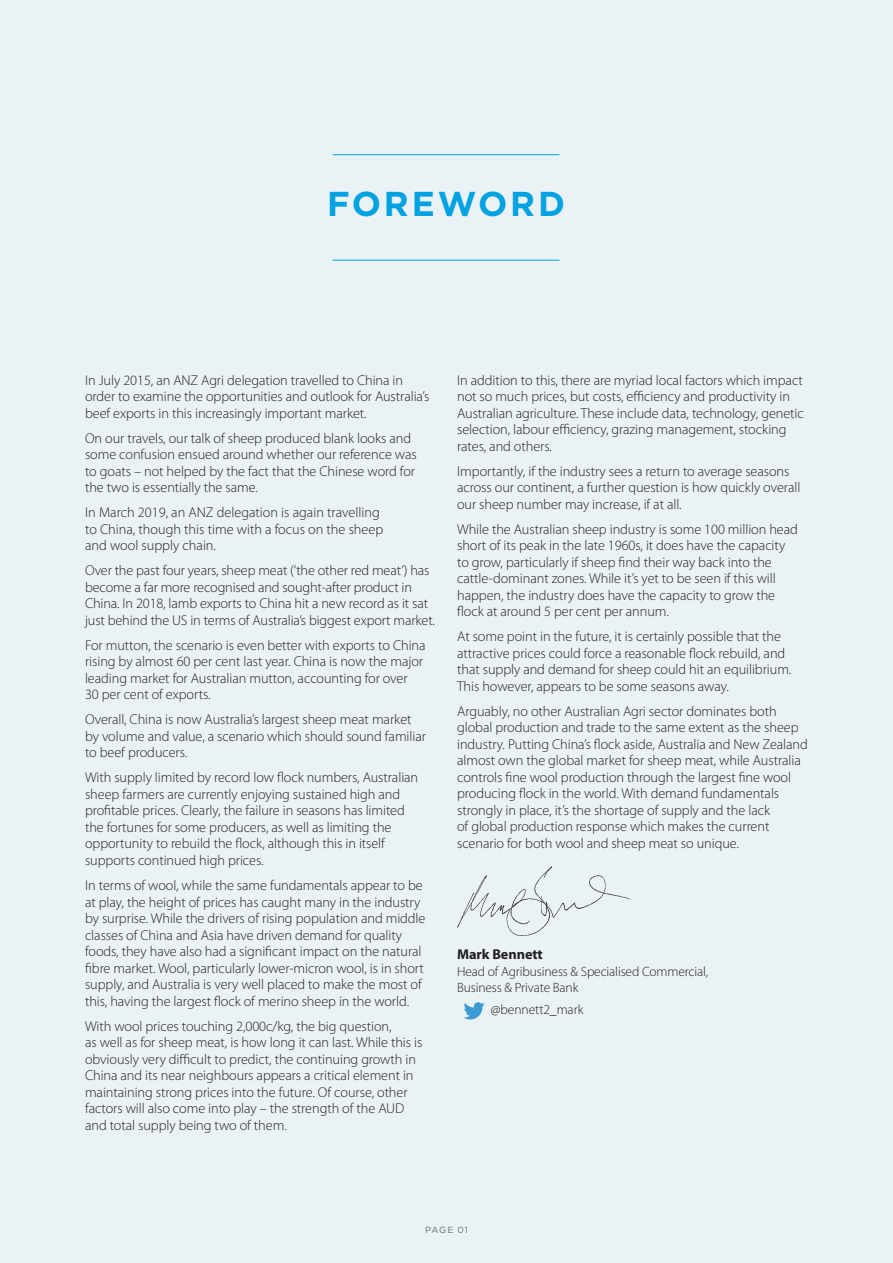
<style>
.page{position:relative;width:893px;height:1263px;background:#eaf2f6}
.page>*{position:absolute;margin:0;border:0;box-sizing:border-box;transform-origin:0 0}
.t1{font:700 34.5px "Gotham";letter-spacing:.08em;color:#00a2e1}
._15_Broch_Body_9_5_1{font:300 14.25px/16.5px "Myriad Pro";letter-spacing:-.005em;color:#231f20}
._15_Broch_Body_9_5_1-2{font:700 14.25px "Myriad Pro";letter-spacing:-.005em;color:#231f20}
._15_Broch_Body_9_5_1-3{font:300 13.5px/16.5px "Myriad Pro";letter-spacing:-.01em;color:#231f20}
.t2{font:9px "Gotham";letter-spacing:.08em;color:#696b73}
</style>
<div class="page">
<hr style="left:333px;top:154px;width:226px;height:1px;background:#00a2e1">
<hr style="left:333px;top:260px;width:226px;height:1px;background:#00a2e1">
<img style="left:457px;top:866px;width:174px;height:71px">
<svg style="left:463px;top:1002px;width:22px;height:17px"></svg>
<p class="t1" style="left:327px;top:181px;width:239px">FOREWORD</p>
<p class="_15_Broch_Body_9_5_1" style="left:85px;top:372px;width:346px">In July 2015, an ANZ Agri delegation travelled to China in order to examine the opportunities and outlook for Australia’s beef exports in this increasingly important market.</p>
<p class="_15_Broch_Body_9_5_1" style="left:85px;top:430px;width:333px">On our travels, our talk of sheep produced blank looks and some confusion ensued around whether our reference was to goats – not helped by the fact that the Chinese word for the two is essentially the same.</p>
<p class="_15_Broch_Body_9_5_1" style="left:85px;top:504px;width:300px">In March 2019, an ANZ delegation is again travelling to China, though this time with a focus on the sheep and wool supply chain.</p>
<p class="_15_Broch_Body_9_5_1" style="left:85px;top:562px;width:352px">Over the past four years, sheep meat (‘the other red meat’) has become a far more recognised and sought-after product in China. In 2018, lamb exports to China hit a new record as it sat just behind the US in terms of Australia’s biggest export market.</p>
<p class="_15_Broch_Body_9_5_1" style="left:85px;top:637px;width:342px">For mutton, the scenario is even better with exports to China rising by almost 60 per cent last year. China is now the major leading market for Australian mutton, accounting for over<br>30 per cent of exports.</p>
<p class="_15_Broch_Body_9_5_1" style="left:85px;top:711px;width:342px">Overall, China is now Australia’s largest sheep meat market by volume and value, a scenario which should sound familiar to beef producers.</p>
<p class="_15_Broch_Body_9_5_1" style="left:85px;top:769px;width:335px">With supply limited by record low flock numbers, Australian sheep farmers are currently enjoying sustained high and profitable prices. Clearly, the failure in seasons has limited the fortunes for some producers, as well as limiting the opportunity to rebuild the flock, although this in itself supports continued high prices.</p>
<p class="_15_Broch_Body_9_5_1" style="left:85px;top:877px;width:342px">In terms of wool, while the same fundamentals appear to be at play, the height of prices has caught many in the industry by surprise. While the drivers of rising population and middle classes of China and Asia have driven demand for quality foods, they have also had a significant impact on the natural fibre market. Wool, particularly lower-micron wool, is in short supply, and Australia is very well placed to make the most of this, having the largest flock of merino sheep in the world.</p>
<p class="_15_Broch_Body_9_5_1" style="left:85px;top:1017px;width:339px">With wool prices touching 2,000c/kg, the big question,<br>as well as for sheep meat, is how long it can last. While this is obviously very difficult to predict, the continuing growth in China and its near neighbours appears a critical element in maintaining strong prices into the future. Of course, other factors will also come into play – the strength of the AUD and total supply being two of them.</p>
<p class="_15_Broch_Body_9_5_1" style="left:457px;top:372px;width:348px">In addition to this, there are myriad local factors which impact not so much prices, but costs, efficiency and productivity in Australian agriculture. These include data, technology, genetic selection, labour efficiency, grazing management, stocking rates, and others.</p>
<p class="_15_Broch_Body_9_5_1" style="left:457px;top:463px;width:345px">Importantly, if the industry sees a return to average seasons across our continent, a further question is how quickly overall our sheep number may increase, if at all.</p>
<p class="_15_Broch_Body_9_5_1" style="left:457px;top:521px;width:342px">While the Australian sheep industry is some 100 million head short of its peak in the late 1960s, it does have the capacity to grow, particularly if sheep find their way back into the cattle-dominant zones. While it’s yet to be seen if this will happen, the industry does have the capacity to grow the flock at around 5 per cent per annum.</p>
<p class="_15_Broch_Body_9_5_1" style="left:457px;top:628px;width:336px">At some point in the future, it is certainly possible that the attractive prices could force a reasonable flock rebuild, and that supply and demand for sheep could hit an equilibrium.<br>This however, appears to be some seasons away.</p>
<p class="_15_Broch_Body_9_5_1" style="left:457px;top:703px;width:352px">Arguably, no other Australian Agri sector dominates both global production and trade to the same extent as the sheep industry. Putting China’s flock aside, Australia and New Zealand almost own the global market for sheep meat, while Australia controls fine wool production through the largest fine wool producing flock in the world. With demand fundamentals strongly in place, it’s the shortage of supply and the lack<br>of global production response which makes the current scenario for both wool and sheep meat so unique.</p>
<p class="_15_Broch_Body_9_5_1-2" style="left:457px;top:945px;width:87px">Mark Bennett</p>
<p class="_15_Broch_Body_9_5_1-3" style="left:457px;top:963px;width:252px">Head of Agribusiness &amp; Specialised Commercial,<br>Business &amp; Private Bank</p>
<p class="_15_Broch_Body_9_5_1-3" style="left:491px;top:1001px;width:94px">@bennett2_mark</p>
<p class="t2" style="left:425px;top:1225px;width:44px">PAGE 01</p>
</div>
